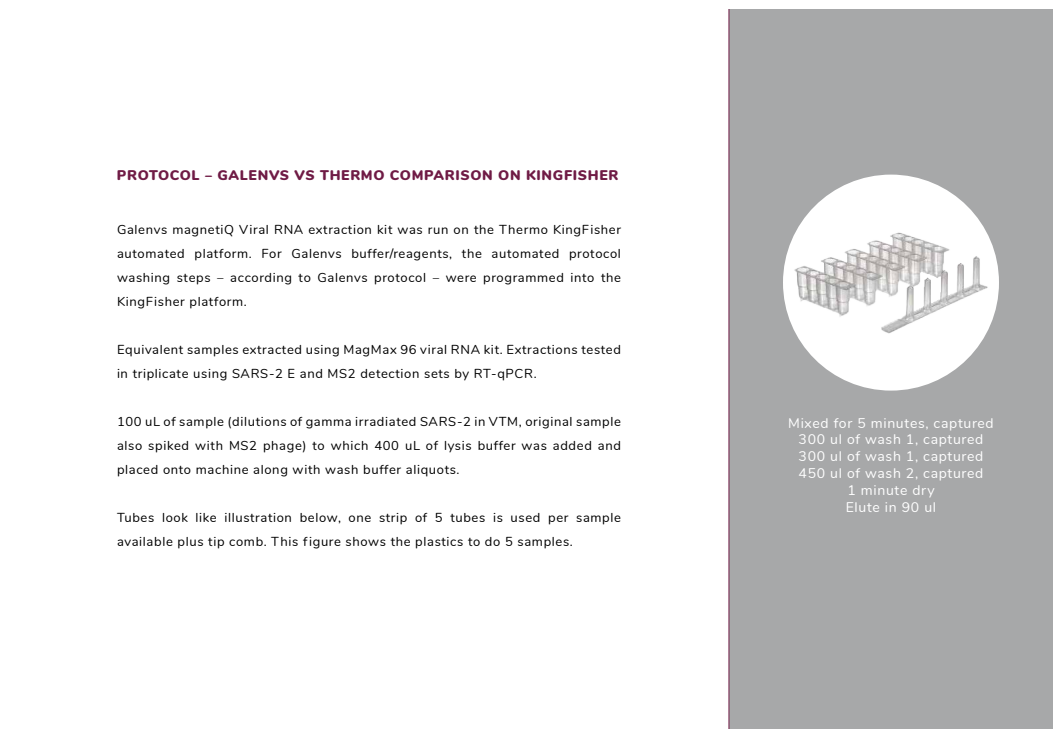
<style>
.page{position:relative;width:1062px;height:738px;background:#fff}
.page>*{position:absolute;margin:0;border:0;box-sizing:border-box;transform-origin:0 0}
.t1{font:14px/16.8px "Nunito";letter-spacing:.05em;color:#fff;text-align:center}
.t2{font:900 14px "Nunito";letter-spacing:.05em;color:#6f1b45}
.t3{font:13px/24px "Nunito";letter-spacing:.05em;color:#000;text-align:justify}
</style>
<div class="page">
<div style="left:729px;top:9px;width:324px;height:720px;background:#a7a8a9"></div>
<div style="left:783px;top:175px;width:216px;height:216px;background:#fff;border-radius:50%"></div>
<img style="left:793px;top:232px;width:196px;height:102px">
<hr style="left:728px;top:9px;width:1px;height:720px;background:#6f1b45">
<p class="t2" style="left:117px;top:164px;width:503px">PROTOCOL – GALENVS VS THERMO COMPARISON ON KINGFISHER</p>
<p class="t3" style="left:117px;top:216px;width:506px">Galenvs magnetiQ Viral RNA extraction kit was run on the Thermo KingFisher automated platform. For Galenvs buffer/reagents, the automated protocol washing steps – according to Galenvs protocol – were programmed into the KingFisher platform.</p>
<p class="t3" style="left:117px;top:336px;width:505px">Equivalent samples extracted using MagMax 96 viral RNA kit. Extractions tested in triplicate using SARS-2 E and MS2 detection sets by RT-qPCR.</p>
<p class="t3" style="left:117px;top:408px;width:506px">100 uL of sample (dilutions of gamma irradiated SARS-2 in VTM, original sample also spiked with MS2 phage) to which 400 uL of lysis buffer was added and placed onto machine along with wash buffer aliquots.</p>
<p class="t3" style="left:117px;top:504px;width:506px">Tubes look like illustration below, one strip of 5 tubes is used per sample available plus tip comb. This figure shows the plastics to do 5 samples.</p>
<p class="t1" style="left:788px;top:413px;width:207px">Mixed for 5 minutes, captured<br>300 ul of wash 1, captured<br>300 ul of wash 1, captured<br>450 ul of wash 2, captured<br>1 minute dry<br>Elute in 90 ul</p>
</div>
